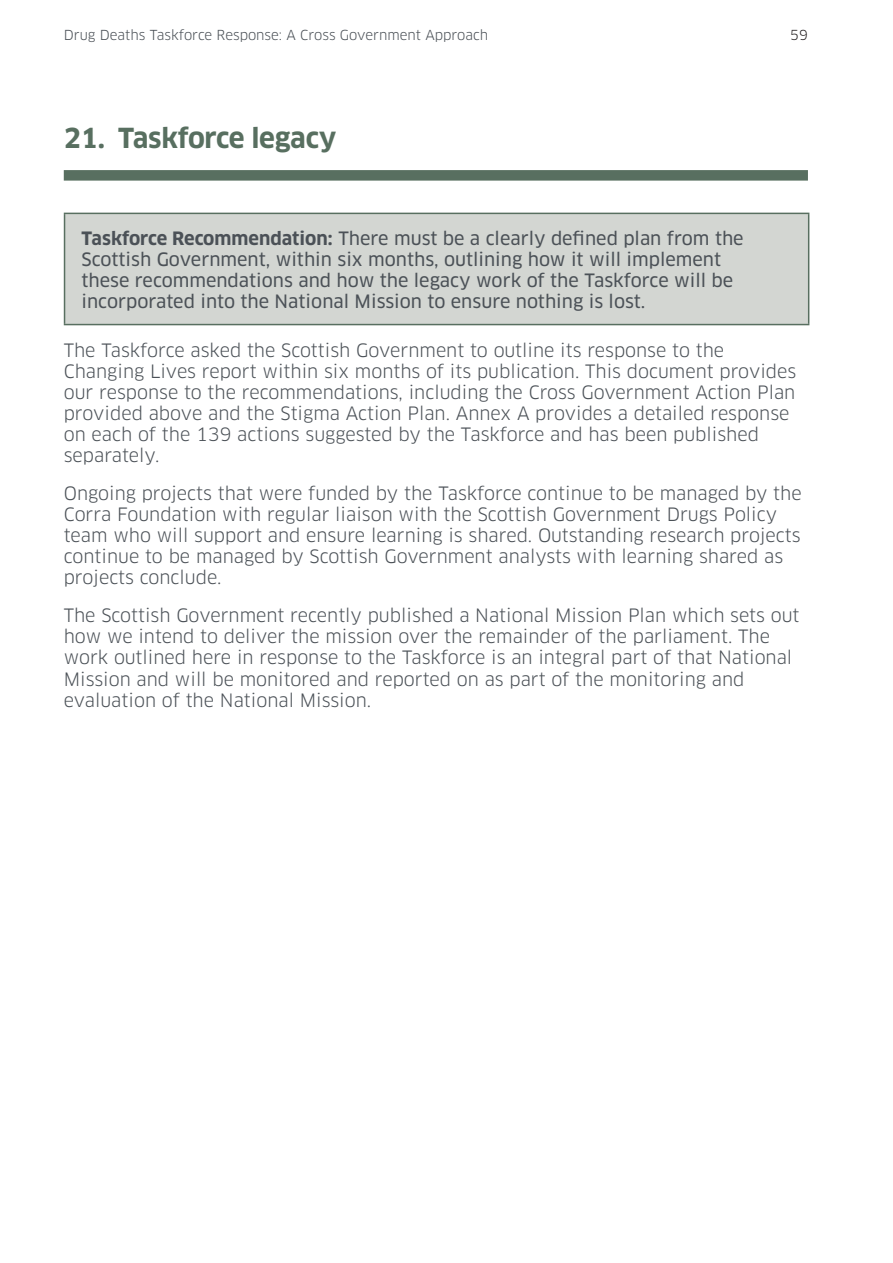
<style>
.page{position:relative;width:893px;height:1263px;background:#fff}
.page>*{position:absolute;margin:0;border:0;box-sizing:border-box;transform-origin:0 0}
.t1{font:700 27px "Clan OT";letter-spacing:-.01em;color:#586f60}
.t2{font:18px/21px "Clan OT";color:#4b5157}
.t3{font:18px/21px "Clan OT News";color:#4b5157}
.t4{font:13.5px "Clan OT";color:#4b5157}
.t5{font:13.5px "Clan OT";color:#231f20}
.s1{font-family:"Clan OT";font-weight:700}
</style>
<div class="page">
<div style="left:64px;top:170px;width:744px;height:11px;background:#586f60"></div>
<div style="left:65px;top:213px;width:744px;height:112px;background:#d3d6d2"></div>
<hr style="left:64px;top:213px;width:745px;height:1px;background:#586f60">
<hr style="left:64px;top:214px;width:1px;height:110px;background:#586f60">
<hr style="left:808px;top:214px;width:1px;height:110px;background:#586f60">
<hr style="left:64px;top:324px;width:745px;height:1px;background:#586f60">
<p class="t4" style="left:64px;top:27px;width:426px">Drug Deaths Taskforce Response: A Cross Government Approach</p>
<p class="t5" style="left:790px;top:27px;width:19px">59</p>
<h1 class="t1" style="left:64px;top:122px;width:274px">21. Taskforce legacy</h1>
<p class="t3" style="left:82px;top:227px;width:664px"><span class="s1">Taskforce Recommendation:</span> There must be a clearly defined plan from the Scottish Government, within six months, outlining how it will implement these recommendations and how the legacy work of the Taskforce will be incorporated into the National Mission to ensure nothing is lost.</p>
<p class="t2" style="left:64px;top:340px;width:734px">The Taskforce asked the Scottish Government to outline its response to the Changing Lives report within six months of its publication. This document provides our response to the recommendations, including the Cross Government Action Plan provided above and the Stigma Action Plan. Annex A provides a detailed response on each of the 139 actions suggested by the Taskforce and has been published separately.</p>
<p class="t2" style="left:64px;top:483px;width:739px">Ongoing projects that were funded by the Taskforce continue to be managed by the Corra Foundation with regular liaison with the Scottish Government Drugs Policy team who will support and ensure learning is shared. Outstanding research projects continue to be managed by Scottish Government analysts with learning shared as projects conclude.</p>
<p class="t2" style="left:64px;top:605px;width:737px">The Scottish Government recently published a National Mission Plan which sets out how we intend to deliver the mission over the remainder of the parliament. The work outlined here in response to the Taskforce is an integral part of that National Mission and will be monitored and reported on as part of the monitoring and evaluation of the National Mission.</p>
</div>
